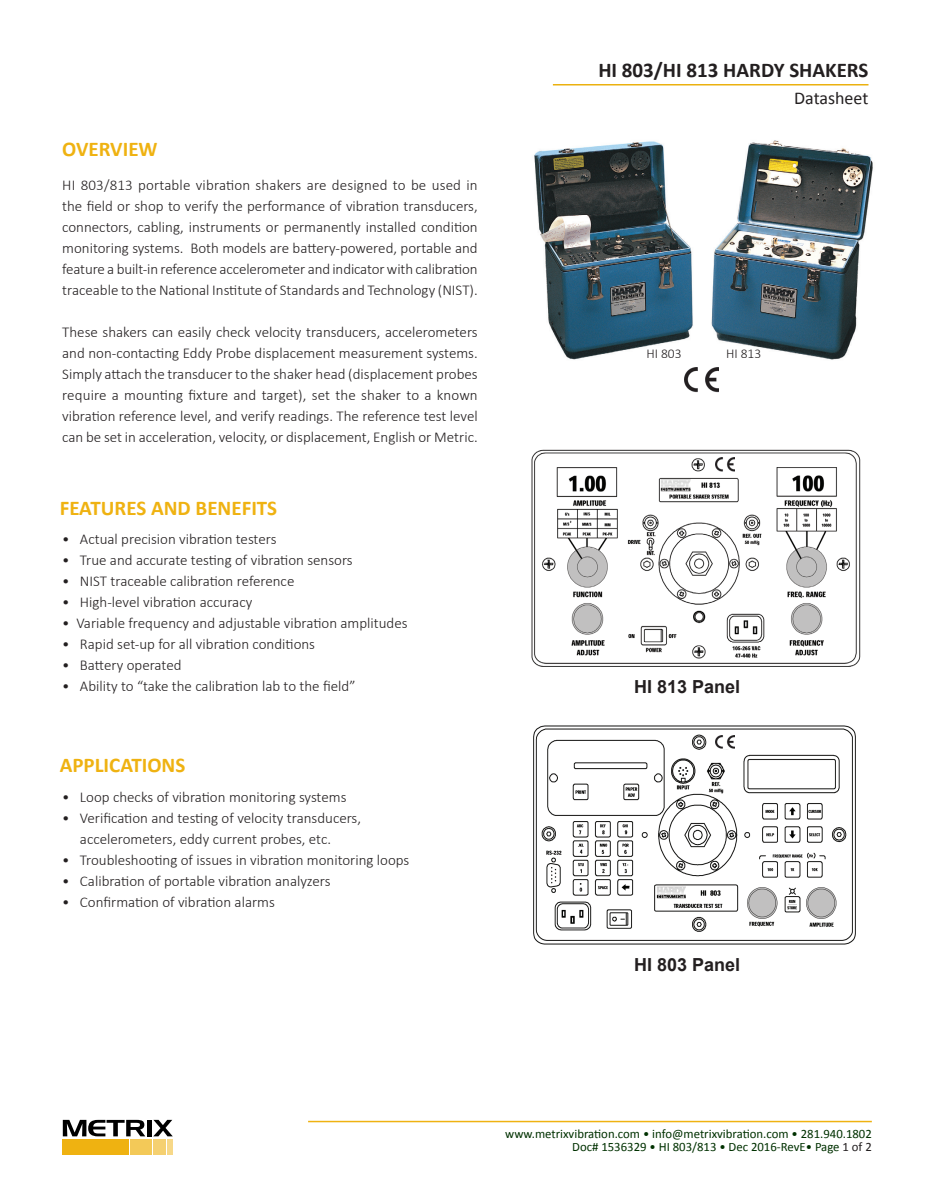
<style>
.page{position:relative;width:933px;height:1203px;background:#fff}
.page>*{position:absolute;margin:0;border:0;box-sizing:border-box;transform-origin:0 0}
.t1{font:700 21px "Calibri";color:#efb211}
.t2{font:700 21px "Calibri";color:#231f20}
.t3{font:700 18px "Arial";color:#231f20}
.t4{font:18px "Calibri";color:#231f20}
.t5{font:300 15px/21px "Calibri";color:#231f20;text-align:justify}
.t6{font:300 13.5px "Calibri";color:#231f20}
.t7{font:12.75px/13.5px "Calibri";color:#003100;text-align:right}
.s1{color:#231f20}
</style>
<div class="page">
<hr style="left:308px;top:1121px;width:564px;height:1px;background:#efb211">
<hr style="left:553px;top:84px;width:315px;height:2px;background:#ebb10f">
<div style="left:63px;top:1139px;width:66px;height:16px;background:#efb211"></div>
<div style="left:131px;top:1139px;width:21px;height:16px;background:#f3c958"></div>
<div style="left:154px;top:1139px;width:12px;height:16px;background:#f5d070"></div>
<div style="left:167px;top:1139px;width:6px;height:16px;background:#f7d888"></div>
<svg style="left:63px;top:1120px;width:82px;height:16px"></svg>
<div style="left:147px;top:1120px;width:5px;height:16px;background:#000"></div>
<svg style="left:153px;top:1120px;width:20px;height:16px"></svg>
<img style="left:534px;top:140px;width:339px;height:220px">
<img style="left:533px;top:725px;width:323px;height:220px">
<img style="left:531px;top:449px;width:330px;height:218px">
<img style="left:685px;top:367px;width:34px;height:25px">
<img style="left:716px;top:458px;width:18px;height:14px">
<img style="left:716px;top:736px;width:18px;height:13px">
<p class="t1" style="left:62px;top:135px;width:97px">OVERVIEW</p>
<p class="t5" style="left:62px;top:174px;width:417px">HI 803/813 portable vibration shakers are designed to be used in the field or shop to verify the performance of vibration transducers, connectors, cabling, instruments or permanently installed condition monitoring systems. Both models are battery-powered, portable and feature a built-in reference accelerometer and indicator with calibration traceable to the National Institute of Standards and Technology (NIST).</p>
<p class="t5" style="left:62px;top:321px;width:417px">These shakers can easily check velocity transducers, accelerometers and non-contacting Eddy Probe displacement measurement systems.<br>Simply attach the transducer to the shaker head (displacement probes require a mounting fixture and target), set the shaker to a known vibration reference level, and verify readings. The reference test level can be set in acceleration, velocity, or displacement, English or Metric.</p>
<p class="t1" style="left:60px;top:493px;width:219px">FEATURES AND BENEFITS</p>
<p class="t5" style="left:62px;top:529px;width:216px">• Actual precision vibration testers</p>
<p class="t5" style="left:62px;top:550px;width:292px">• True and accurate testing of vibration sensors</p>
<p class="t5" style="left:62px;top:571px;width:234px">• NIST traceable calibration reference</p>
<p class="t5" style="left:62px;top:592px;width:192px">• High-level vibration accuracy</p>
<p class="t5" style="left:62px;top:613px;width:347px">• Variable frequency and adjustable vibration amplitudes</p>
<p class="t5" style="left:62px;top:634px;width:254px">• Rapid set-up for all vibration conditions</p>
<p class="t5" style="left:62px;top:655px;width:121px">• Battery operated</p>
<p class="t5" style="left:62px;top:676px;width:295px">• Ability to “take the calibration lab to the field”</p>
<p class="t1" style="left:60px;top:750px;width:127px">APPLICATIONS</p>
<p class="t5" style="left:62px;top:786px;width:286px">• Loop checks of vibration monitoring systems</p>
<p class="t5" style="left:62px;top:807px;width:300px">• Verification and testing of velocity transducers,</p>
<p class="t5" style="left:80px;top:828px;width:253px">accelerometers, eddy current probes, etc.</p>
<p class="t5" style="left:62px;top:849px;width:349px">• Troubleshooting of issues in vibration monitoring loops</p>
<p class="t5" style="left:62px;top:870px;width:270px">• Calibration of portable vibration analyzers</p>
<p class="t5" style="left:62px;top:891px;width:214px">• Confirmation of vibration alarms</p>
<h1 class="t2" style="left:598px;top:55px;width:272px">HI 803/HI 813 HARDY SHAKERS</h1>
<p class="t4" style="left:794px;top:85px;width:76px">Datasheet</p>
<p class="t6" style="left:646px;top:346px;width:37px">HI 803</p>
<p class="t6" style="left:726px;top:346px;width:37px">HI 813</p>
<p class="t3" style="left:634px;top:674px;width:108px">HI 813 Panel</p>
<p class="t3" style="left:634px;top:952px;width:108px">HI 803 Panel</p>
<p class="t7" style="left:505px;top:1127px;width:368px">www.metrixvibration.com • info@metrixvibration.com • 281.940.1802<br>Doc# 1536329 • HI 803/813 • Dec 2016-RevE• Page <span class="s1">1 of 2</span></p>
</div>
